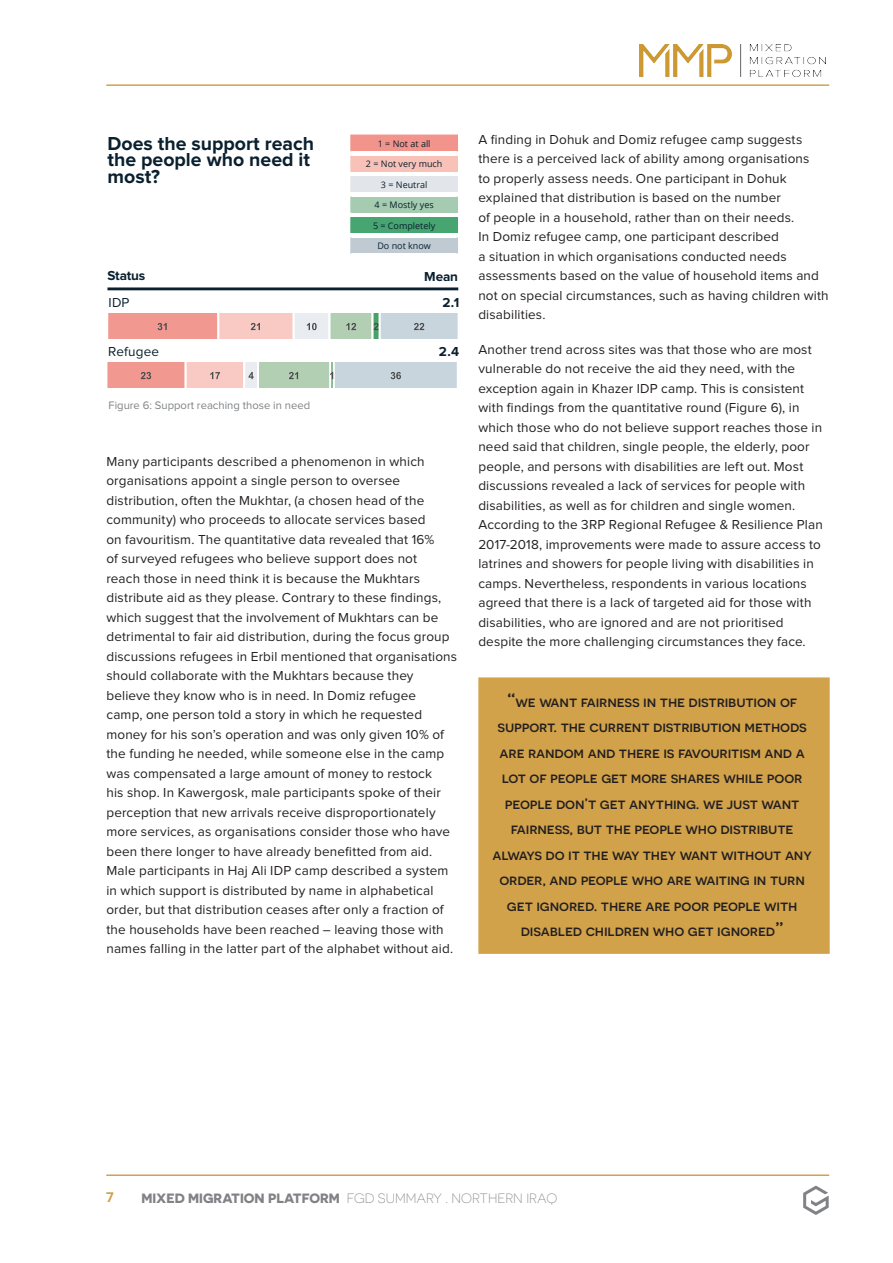
<style>
.page{position:relative;width:893px;height:1263px;background:#fff}
.page>*{position:absolute;margin:0;border:0;box-sizing:border-box;transform-origin:0 0}
.t1{font:700 19.5px/16.5px "Proxima Nova";color:#0a202e}
.t2{font:500 15px/25.5px "Novecentosanswide";letter-spacing:-.01em;color:#231f20;text-align:center}
.General___Continuous{font:13.5px/19.5px "Proxima Nova";letter-spacing:.01em;color:#231f20}
.t3{font:300 13.5px "Novecentosanswide";color:#808285}
.t4{font:700 13.5px/27px "Proxima Nova";letter-spacing:-.01em;color:#0a202e}
.t5{font:13.5px "Proxima Nova";letter-spacing:.015em;color:#0a202e}
.t6{font:700 13.5px "Open Sans";color:#d1a24a}
.t7{font:11.25px "Proxima Nova";color:#808285}
.t8{font:9px "Open Sans";color:#0a202e}
.s1{font-weight:400}
.s2{font-size:19.5px}
.s3{font-weight:700}
</style>
<div class="page">
<div style="left:351px;top:135px;width:106px;height:16px;background:#f2948c"></div>
<div style="left:351px;top:156px;width:106px;height:16px;background:#f9c2b9"></div>
<div style="left:351px;top:176px;width:106px;height:16px;background:#e2e6ea"></div>
<div style="left:351px;top:197px;width:106px;height:16px;background:#a5ccb0"></div>
<div style="left:351px;top:217px;width:106px;height:16px;background:#46a571"></div>
<div style="left:351px;top:238px;width:106px;height:15px;background:#c0cad3"></div>
<hr style="left:350px;top:135px;width:108px;height:1px;background:#f2948c">
<svg style="left:350px;top:136px;width:2px;height:118px"></svg>
<svg style="left:456px;top:136px;width:2px;height:118px"></svg>
<svg style="left:108px;top:313px;width:350px;height:26px;background:#ddbfb9"></svg>
<hr style="left:107px;top:287px;width:351px;height:3px;background:#0a202e">
<svg style="left:107px;top:362px;width:350px;height:26px;background:#d4c4be"></svg>
<div style="left:478px;top:677px;width:352px;height:277px;background:#d1a24a;border:2px solid #d1a24a"></div>
<hr style="left:106px;top:84px;width:723px;height:2px;background:#d1a24a">
<hr style="left:106px;top:1174px;width:723px;height:2px;background:#d1a24a">
<img style="left:640px;top:44px;width:185px;height:32px">
<svg style="left:803px;top:1186px;width:26px;height:29px"></svg>
<p class="t1" style="left:108px;top:136px;width:208px">Does the support reach the people who need it most?</p>
<p class="t8" style="left:378px;top:138px;width:54px">1 = Not at all</p>
<p class="t8" style="left:366px;top:158px;width:78px">2 = Not very much</p>
<p class="t8" style="left:381px;top:178px;width:48px">3 = Neutral</p>
<p class="t8" style="left:375px;top:199px;width:61px">4 = Mostly yes</p>
<p class="t8" style="left:373px;top:219px;width:64px">5 = Completely</p>
<p class="t8" style="left:377px;top:239px;width:55px">Do not know</p>
<p class="t4" style="left:107px;top:263px;width:39px">Status<br><span class="s1">IDP</span></p>
<p class="t4" style="left:424px;top:264px;width:35px">Mean</p>
<p class="t4" style="left:442px;top:290px;width:18px">2.1</p>
<p class="t5" style="left:108px;top:345px;width:52px">Refugee</p>
<p class="t4" style="left:439px;top:338px;width:22px">2.4</p>
<p class="t7" style="left:108px;top:400px;width:203px">Figure 6: Support reaching those in need</p>
<p class="General___Continuous" style="left:106px;top:452px;width:352px">Many participants described a phenomenon in which organisations appoint a single person to oversee distribution, often the Mukhtar, (a chosen head of the community) who proceeds to allocate services based<br>on favouritism. The quantitative data revealed that 16%<br>of surveyed refugees who believe support does not<br>reach those in need think it is because the Mukhtars distribute aid as they please. Contrary to these findings, which suggest that the involvement of Mukhtars can be detrimental to fair aid distribution, during the focus group discussions refugees in Erbil mentioned that organisations should collaborate with the Mukhtars because they believe they know who is in need. In Domiz refugee<br>camp, one person told a story in which he requested money for his son’s operation and was only given 10% of the funding he needed, while someone else in the camp was compensated a large amount of money to restock<br>his shop. In Kawergosk, male participants spoke of their perception that new arrivals receive disproportionately more services, as organisations consider those who have been there longer to have already benefitted from aid.<br>Male participants in Haj Ali IDP camp described a system in which support is distributed by name in alphabetical order, but that distribution ceases after only a fraction of the households have been reached – leaving those with names falling in the latter part of the alphabet without aid.</p>
<p class="General___Continuous" style="left:478px;top:130px;width:352px">A finding in Dohuk and Domiz refugee camp suggests there is a perceived lack of ability among organisations<br>to properly assess needs. One participant in Dohuk explained that distribution is based on the number<br>of people in a household, rather than on their needs.<br>In Domiz refugee camp, one participant described<br>a situation in which organisations conducted needs assessments based on the value of household items and not on special circumstances, such as having children with disabilities.</p>
<p class="General___Continuous" style="left:478px;top:340px;width:346px">Another trend across sites was that those who are most vulnerable do not receive the aid they need, with the exception again in Khazer IDP camp. This is consistent with findings from the quantitative round (Figure 6), in which those who do not believe support reaches those in need said that children, single people, the elderly, poor people, and persons with disabilities are left out. Most discussions revealed a lack of services for people with disabilities, as well as for children and single women.<br>According to the 3RP Regional Refugee &amp; Resilience Plan 2017-2018, improvements were made to assure access to latrines and showers for people living with disabilities in camps. Nevertheless, respondents in various locations agreed that there is a lack of targeted aid for those with disabilities, who are ignored and are not prioritised despite the more challenging circumstances they face.</p>
<p class="t2" style="left:493px;top:689px;width:321px"><span class="s2">“</span>we want fairness in the distribution of support. the current distribution methods are random and there is favouritism and a lot of people get more shares while poor people don’t get anything. we just want fairness, but the people who distribute always do it the way they want without any order, and people who are waiting in turn get ignored. there are poor people with disabled children who get ignored<span class="s2">”</span></p>
<p class="t6" style="left:106px;top:1188px;width:9px">7</p>
<p class="t3" style="left:141px;top:1190px;width:417px"><span class="s3">MIXED MIGRATION PLATFORM</span> FGD SUMMARY . NORTHERN IRAQ</p>
</div>
